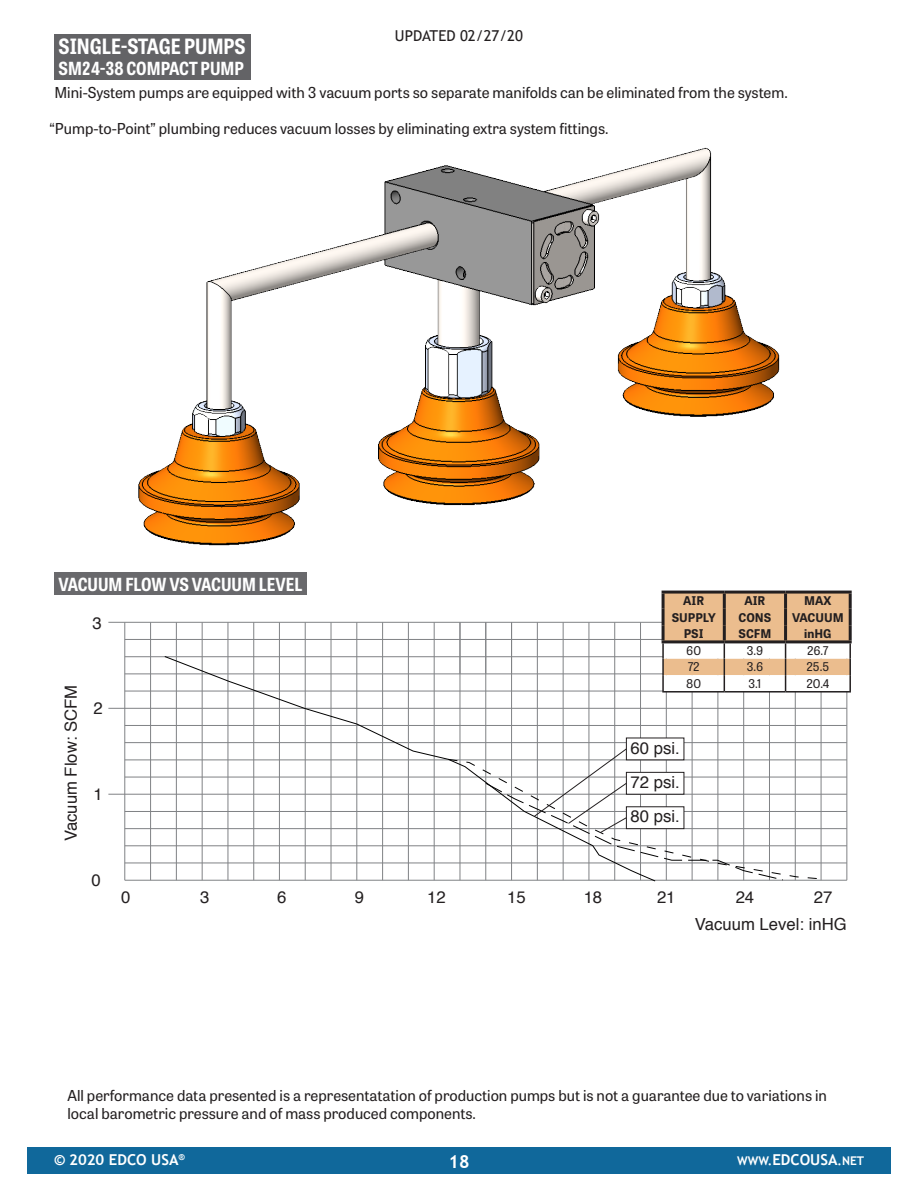
<style>
.page{position:relative;width:918px;height:1188px;background:#fff}
.page>*{position:absolute;margin:0;border:0;box-sizing:border-box;transform-origin:0 0}
.t1{font:700 semi-condensed 21px "Tablet Gothic";color:#fff}
.Body_Text{font:700 semi-condensed 18px "Tablet Gothic";color:#fff}
.t2{font:700 18px "Trebuchet MS";color:#fff}
.t3{font:16.65px/34.3px "Helvetica";color:#231f20;text-align:justify}
.Heading_1{font:15px/18px "Tablet Gothic";color:#231f20}
.t4{font:15px "Trebuchet MS";color:#231f20}
.t5{font:700 15px "Trebuchet MS";color:#fff}
.t6{font:700 12px "Tablet Gothic";color:#231f20}
.t7{font:12px "Tablet Gothic";color:#231f20}
.t8{font:700 12px "Trebuchet MS";color:#fff}
.s1{font-size:15px}
</style>
<div class="page">
<div style="left:27px;top:1147px;width:864px;height:27px;background:#10689b"></div>
<div style="left:54px;top:34px;width:196px;height:46px;background:#636366"></div>
<hr style="left:125px;top:880px;width:722px;height:1px;background:#808285">
<hr style="left:125px;top:863px;width:722px;height:1px;background:#808285">
<hr style="left:125px;top:846px;width:722px;height:1px;background:#808285">
<hr style="left:125px;top:828px;width:722px;height:1px;background:#808285">
<hr style="left:125px;top:811px;width:722px;height:1px;background:#808285">
<hr style="left:125px;top:777px;width:722px;height:1px;background:#808285">
<hr style="left:125px;top:760px;width:722px;height:1px;background:#808285">
<hr style="left:125px;top:742px;width:722px;height:1px;background:#808285">
<hr style="left:108px;top:708px;width:739px;height:1px;background:#808285">
<hr style="left:108px;top:794px;width:739px;height:1px;background:#808285">
<hr style="left:821px;top:622px;width:1px;height:258px;background:#808285">
<hr style="left:795px;top:622px;width:1px;height:258px;background:#808285">
<hr style="left:769px;top:622px;width:1px;height:258px;background:#808285">
<hr style="left:743px;top:622px;width:1px;height:258px;background:#808285">
<hr style="left:666px;top:622px;width:1px;height:258px;background:#808285">
<hr style="left:718px;top:622px;width:1px;height:258px;background:#808285">
<hr style="left:692px;top:622px;width:1px;height:258px;background:#808285">
<hr style="left:640px;top:622px;width:1px;height:258px;background:#808285">
<hr style="left:614px;top:622px;width:1px;height:258px;background:#808285">
<hr style="left:589px;top:622px;width:1px;height:258px;background:#808285">
<hr style="left:563px;top:622px;width:1px;height:258px;background:#808285">
<hr style="left:537px;top:622px;width:1px;height:258px;background:#808285">
<hr style="left:228px;top:622px;width:1px;height:258px;background:#808285">
<hr style="left:202px;top:622px;width:1px;height:258px;background:#808285">
<hr style="left:176px;top:622px;width:1px;height:258px;background:#808285">
<hr style="left:150px;top:622px;width:1px;height:258px;background:#808285">
<hr style="left:125px;top:656px;width:722px;height:1px;background:#808285">
<hr style="left:125px;top:639px;width:722px;height:1px;background:#808285">
<hr style="left:108px;top:622px;width:739px;height:1px;background:#808285">
<hr style="left:125px;top:622px;width:1px;height:258px;background:#808285">
<hr style="left:847px;top:622px;width:1px;height:258px;background:#808285">
<hr style="left:486px;top:622px;width:1px;height:52px;background:#808285">
<hr style="left:460px;top:622px;width:1px;height:52px;background:#808285">
<hr style="left:434px;top:622px;width:1px;height:258px;background:#808285">
<hr style="left:331px;top:622px;width:1px;height:258px;background:#808285">
<hr style="left:279px;top:622px;width:1px;height:258px;background:#808285">
<hr style="left:253px;top:622px;width:1px;height:258px;background:#808285">
<hr style="left:125px;top:725px;width:722px;height:1px;background:#808285">
<hr style="left:305px;top:622px;width:1px;height:258px;background:#808285">
<hr style="left:382px;top:622px;width:1px;height:258px;background:#808285">
<hr style="left:408px;top:622px;width:1px;height:258px;background:#808285">
<hr style="left:125px;top:674px;width:722px;height:1px;background:#808285">
<hr style="left:125px;top:691px;width:722px;height:1px;background:#808285">
<hr style="left:357px;top:622px;width:1px;height:258px;background:#808285">
<hr style="left:511px;top:622px;width:1px;height:52px;background:#808285">
<svg style="left:164px;top:656px;width:492px;height:225px"></svg>
<svg style="left:448px;top:759px;width:374px;height:120px"></svg>
<div style="left:626px;top:738px;width:58px;height:22px;background:#fff"></div>
<svg style="left:485px;top:748px;width:298px;height:132px"></svg>
<hr style="left:662px;top:591px;width:62px;height:3px;background:#231f20">
<hr style="left:724px;top:591px;width:62px;height:3px;background:#231f20">
<hr style="left:786px;top:591px;width:66px;height:3px;background:#231f20">
<hr style="left:786px;top:640px;width:66px;height:3px;background:#231f20">
<hr style="left:849px;top:594px;width:3px;height:15px;background:#231f20">
<hr style="left:849px;top:609px;width:3px;height:16px;background:#231f20">
<hr style="left:849px;top:625px;width:3px;height:15px;background:#231f20">
<svg style="left:662px;top:592px;width:189px;height:99px"></svg>
<hr style="left:662px;top:691px;width:62px;height:2px;background:#231f20">
<hr style="left:724px;top:691px;width:62px;height:2px;background:#231f20">
<hr style="left:786px;top:691px;width:65px;height:2px;background:#231f20">
<div style="left:54px;top:572px;width:253px;height:23px;background:#69696c"></div>
<img style="left:138px;top:147px;width:642px;height:399px">
<p class="t1" style="left:58px;top:32px;width:189px">SINGLE-STAGE PUMPS</p>
<p class="Body_Text" style="left:58px;top:56px;width:187px">SM24-38 COMPACT PUMP</p>
<p class="t4" style="left:395px;top:26px;width:130px">UPDATED 02/27/20</p>
<p class="Heading_1" style="left:54px;top:83px;width:735px">Mini-System pumps are equipped with 3 vacuum ports so separate manifolds can be eliminated from the system.</p>
<p class="Heading_1" style="left:50px;top:119px;width:560px">“Pump-to-Point” plumbing reduces vacuum losses by eliminating extra system fittings.</p>
<p class="Body_Text" style="left:58px;top:571px;width:245px">VACUUM FLOW VS VACUUM LEVEL</p>
<p class="t3" style="left:93px;top:606px;width:11px">3</p>
<p class="t3" style="left:54px;top:841px;width:158px;rotate:-90deg">Vacuum Flow: SCFM</p>
<p class="t3" style="left:93px;top:692px;width:11px">2</p>
<p class="t3" style="left:94px;top:777px;width:11px">1</p>
<p class="t3" style="left:91px;top:864px;width:11px">0</p>
<p class="t6" style="left:683px;top:592px;width:22px">AIR</p>
<p class="t6" style="left:744px;top:592px;width:22px">AIR</p>
<p class="t6" style="left:804px;top:592px;width:29px">MAX</p>
<p class="t6" style="left:672px;top:609px;width:45px">SUPPLY</p>
<p class="t6" style="left:739px;top:609px;width:34px">CONS</p>
<p class="t6" style="left:792px;top:609px;width:53px">VACUUM</p>
<p class="t6" style="left:684px;top:625px;width:21px">PSI</p>
<p class="t6" style="left:739px;top:625px;width:34px">SCFM</p>
<p class="t6" style="left:804px;top:625px;width:29px">inHG</p>
<p class="t7" style="left:686px;top:642px;width:16px">60</p>
<p class="t7" style="left:747px;top:642px;width:18px">3.9</p>
<p class="t7" style="left:807px;top:642px;width:23px">26.7</p>
<p class="t7" style="left:688px;top:659px;width:13px">72</p>
<p class="t7" style="left:747px;top:659px;width:18px">3.6</p>
<p class="t7" style="left:807px;top:659px;width:24px">25.5</p>
<p class="t7" style="left:686px;top:675px;width:16px">80</p>
<p class="t7" style="left:749px;top:675px;width:14px">3.1</p>
<p class="t7" style="left:806px;top:675px;width:24px">20.4</p>
<p class="t3" style="left:631px;top:731px;width:51px">60 psi.<br>72 psi.<br>80 psi.</p>
<p class="t3" style="left:121px;top:881px;width:11px">0</p>
<p class="t3" style="left:200px;top:881px;width:11px">3</p>
<p class="t3" style="left:277px;top:881px;width:11px">6</p>
<p class="t3" style="left:355px;top:881px;width:11px">9</p>
<p class="t3" style="left:427px;top:881px;width:20px">12</p>
<p class="t3" style="left:507px;top:881px;width:20px">15</p>
<p class="t3" style="left:584px;top:881px;width:20px">18</p>
<p class="t3" style="left:657px;top:881px;width:20px">21</p>
<p class="t3" style="left:736px;top:881px;width:20px">24</p>
<p class="t3" style="left:814px;top:881px;width:20px">27</p>
<p class="t3" style="left:695px;top:907px;width:153px">Vacuum Level: inHG</p>
<p class="Heading_1" style="left:68px;top:1086px;width:761px">All performance data presented is a representatation of production pumps but is not a guarantee due to variations in local barometric pressure and of mass produced components.</p>
<p class="t5" style="left:54px;top:1151px;width:132px">© 2020 EDCO USA<sup>®</sup></p>
<p class="t2" style="left:448px;top:1150px;width:23px">18</p>
<p class="t8" style="left:737px;top:1154px;width:129px">WWW.<span class="s1">EDCOUSA</span>.NET</p>
</div>
